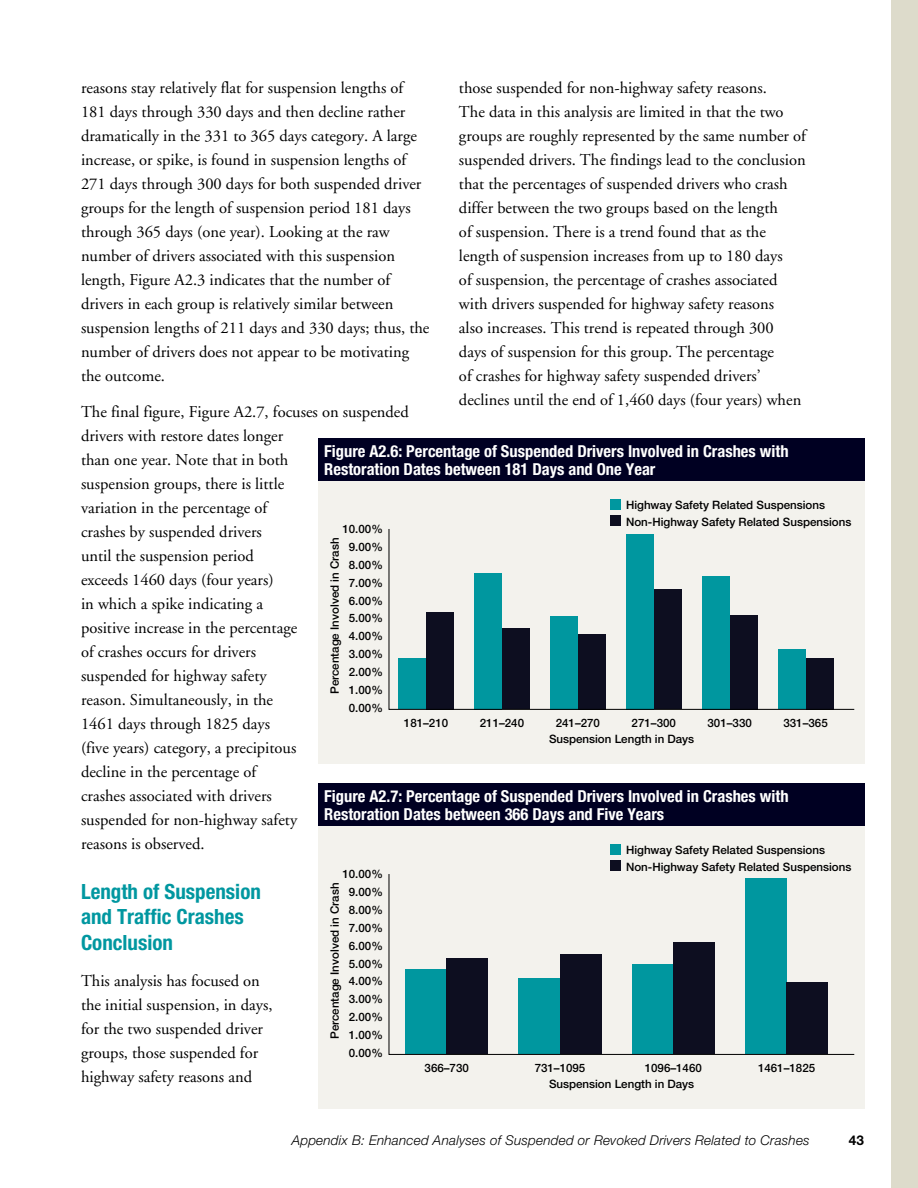
<style>
.page{position:relative;width:918px;height:1188px;background:#fff}
.page>*{position:absolute;margin:0;border:0;box-sizing:border-box;transform-origin:0 0}
.t1{font:700 condensed 21px/25.5px "Helvetica Neue";color:#0097a0}
.t2{font:16.5px/24px "Adobe Garamond";color:#000}
.t3{font:700 condensed 16.5px/18px "Helvetica Neue";color:#fff}
.t4{font:italic 300 13.5px "Helvetica Neue";letter-spacing:.015em;color:#000}
.t5{font:700 13.5px "Helvetica Neue";color:#000}
.t6{font:500 11.55px/17.9px "Helvetica Neue";color:#000;text-align:justify}
</style>
<div class="page">
<div style="left:891px;top:0;width:27px;height:1188px;background:#dddbcb"></div>
<div style="left:318px;top:438px;width:547px;height:43px;background:#002"></div>
<div style="left:318px;top:481px;width:547px;height:283px;background:#f3f2ed"></div>
<div style="left:611px;top:499px;width:10px;height:10px;background:#00979f"></div>
<div style="left:611px;top:516px;width:10px;height:10px;background:#0d0e20"></div>
<svg style="left:388px;top:529px;width:466px;height:181px"></svg>
<div style="left:318px;top:784px;width:547px;height:42px;background:#002"></div>
<div style="left:318px;top:826px;width:547px;height:283px;background:#f3f2ed"></div>
<div style="left:611px;top:844px;width:10px;height:10px;background:#00979f"></div>
<div style="left:611px;top:861px;width:10px;height:10px;background:#0d0e20"></div>
<svg style="left:388px;top:874px;width:466px;height:181px"></svg>
<p class="t2" style="left:81px;top:76px;width:350px">reasons stay relatively flat for suspension lengths of 181 days through 330 days and then decline rather dramatically in the 331 to 365 days category. A large increase, or spike, is found in suspension lengths of 271 days through 300 days for both suspended driver groups for the length of suspension period 181 days through 365 days (one year). Looking at the raw number of drivers associated with this suspension length, Figure A2.3 indicates that the number of drivers in each group is relatively similar between suspension lengths of 211 days and 330 days; thus, the number of drivers does not appear to be motivating the outcome.</p>
<p class="t2" style="left:81px;top:400px;width:329px">The final figure, Figure A2.7, focuses on suspended drivers with restore dates longer<br>than one year. Note that in both<br>suspension groups, there is little<br>variation in the percentage of<br>crashes by suspended drivers<br>until the suspension period<br>exceeds 1460 days (four years)<br>in which a spike indicating a<br>positive increase in the percentage<br>of crashes occurs for drivers<br>suspended for highway safety<br>reason. Simultaneously, in the<br>1461 days through 1825 days<br>(five years) category, a precipitous<br>decline in the percentage of<br>crashes associated with drivers<br>suspended for non-highway safety<br>reasons is observed.</p>
<p class="t1" style="left:81px;top:878px;width:181px">Length of Suspension and Traffic Crashes<br>Conclusion</p>
<p class="t2" style="left:81px;top:969px;width:193px">This analysis has focused on the initial suspension, in days, for the two suspended driver groups, those suspended for highway safety reasons and</p>
<p class="t2" style="left:459px;top:76px;width:348px">those suspended for non-highway safety reasons.<br>The data in this analysis are limited in that the two groups are roughly represented by the same number of suspended drivers. The findings lead to the conclusion that the percentages of suspended drivers who crash differ between the two groups based on the length<br>of suspension. There is a trend found that as the length of suspension increases from up to 180 days<br>of suspension, the percentage of crashes associated with drivers suspended for highway safety reasons<br>also increases. This trend is repeated through 300<br>days of suspension for this group. The percentage<br>of crashes for highway safety suspended drivers’ declines until the end of 1,460 days (four years) when</p>
<p class="t3" style="left:324px;top:442px;width:466px">Figure A2.6: Percentage of Suspended Drivers Involved in Crashes with<br>Restoration Dates between 181 Days and One Year</p>
<p class="t6" style="left:626px;top:495px;width:200px">Highway Safety Related Suspensions</p>
<p class="t6" style="left:626px;top:512px;width:227px">Non-Highway Safety Related Suspensions</p>
<p class="t6" style="left:342px;top:519px;width:42px">10.00%</p>
<p class="t6" style="left:325px;top:694px;width:158px;rotate:-90deg">Percentage Involved in Crash</p>
<p class="t6" style="left:349px;top:537px;width:36px">9.00%</p>
<p class="t6" style="left:349px;top:573px;width:36px">7.00% 6.00% 5.00% 4.00% 3.00% 2.00% 1.00% 0.00%</p>
<p class="t6" style="left:349px;top:555px;width:36px">8.00%</p>
<p class="t6" style="left:404px;top:713px;width:46px">181–210</p>
<p class="t6" style="left:480px;top:713px;width:46px">211–240</p>
<p class="t6" style="left:556px;top:713px;width:46px">241–270</p>
<p class="t6" style="left:632px;top:713px;width:46px">271–300</p>
<p class="t6" style="left:708px;top:713px;width:46px">301–330</p>
<p class="t6" style="left:783px;top:713px;width:46px">331–365</p>
<p class="t6" style="left:549px;top:729px;width:147px">Suspension Length in Days</p>
<p class="t3" style="left:324px;top:787px;width:466px">Figure A2.7: Percentage of Suspended Drivers Involved in Crashes with<br>Restoration Dates between 366 Days and Five Years</p>
<p class="t6" style="left:626px;top:840px;width:200px">Highway Safety Related Suspensions</p>
<p class="t6" style="left:626px;top:857px;width:227px">Non-Highway Safety Related Suspensions</p>
<p class="t6" style="left:342px;top:864px;width:42px">10.00%</p>
<p class="t6" style="left:325px;top:1039px;width:158px;rotate:-90deg">Percentage Involved in Crash</p>
<p class="t6" style="left:349px;top:882px;width:36px">9.00%</p>
<p class="t6" style="left:349px;top:918px;width:36px">7.00% 6.00% 5.00% 4.00% 3.00% 2.00% 1.00% 0.00%</p>
<p class="t6" style="left:349px;top:900px;width:36px">8.00%</p>
<p class="t6" style="left:425px;top:1058px;width:46px">366–730</p>
<p class="t6" style="left:535px;top:1058px;width:52px">731–1095</p>
<p class="t6" style="left:645px;top:1058px;width:59px">1096–1460</p>
<p class="t6" style="left:758px;top:1058px;width:59px">1461–1825</p>
<p class="t6" style="left:549px;top:1074px;width:147px">Suspension Length in Days</p>
<p class="t4" style="left:292px;top:1132px;width:520px">Appendix B: Enhanced Analyses of Suspended or Revoked Drivers Related to Crashes</p>
<p class="t5" style="left:849px;top:1132px;width:17px">43</p>
</div>
